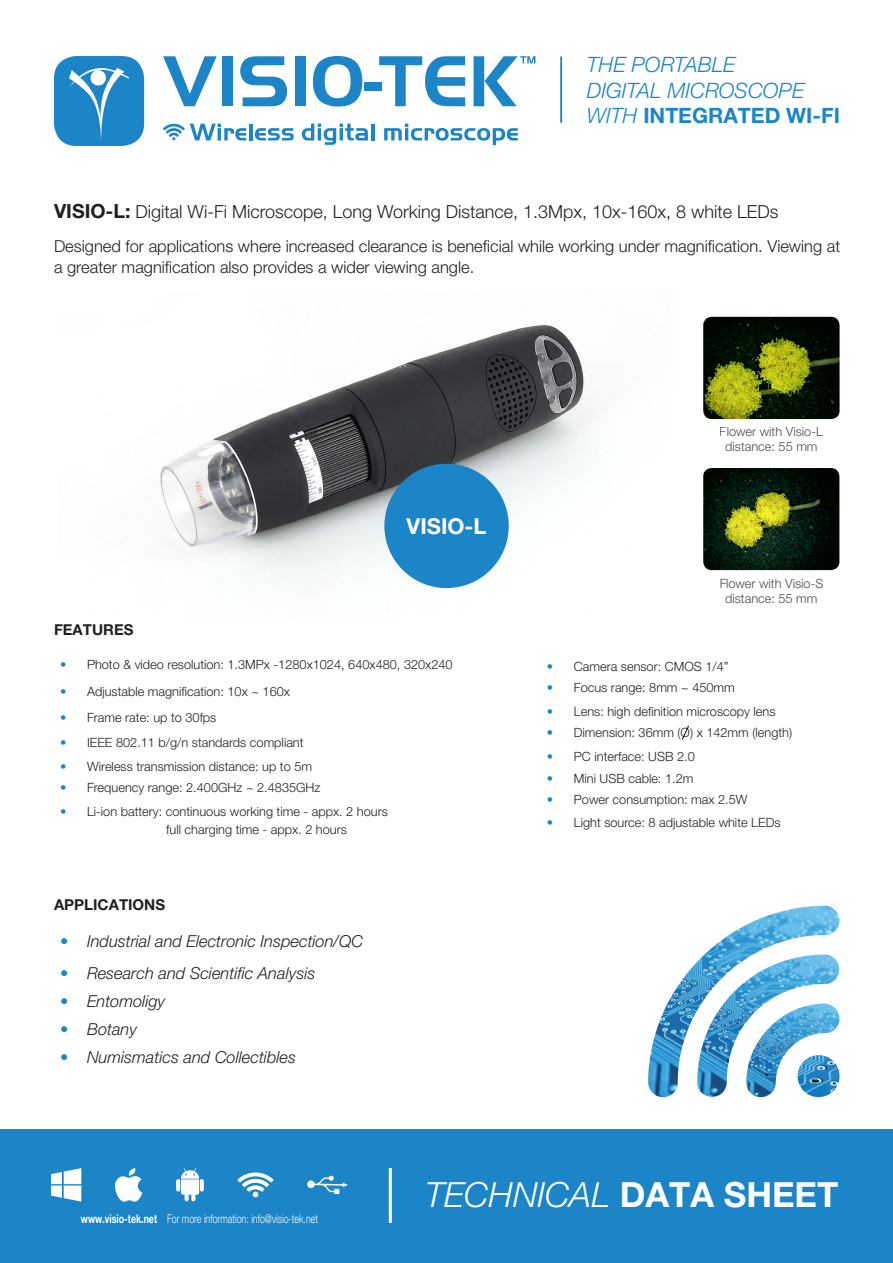
<style>
.page{position:relative;width:893px;height:1263px;background:#fff}
.page>*{position:absolute;margin:0;border:0;box-sizing:border-box;transform-origin:0 0}
.t1{font:italic 300 34.65px "Helvetica Neue LT Pro";color:#fff}
.t2{font:700 21.9px "Helvetica Neue LT Pro";color:#fff}
.t3{font:italic 300 21.15px/25.5px "Helvetica Neue LT Pro";color:#1b85c7}
.t4{font:300 18px "Helvetica Neue LT Pro";color:#231f20}
.t5{font:300 16.5px/21px "Helvetica Neue LT Pro";color:#231f20}
.t6{font:italic 300 16.5px "Helvetica Neue LT Pro";color:#231f20}
.t7{font:700 15px "Helvetica Neue LT Pro";color:#231f20}
.t8{font:300 12.75px/15.5px "Helvetica Neue LT Pro";color:#231f20;text-align:center}
.t9{font:300 12px "Helvetica Neue LT Pro";color:#fff;scale:.74 1}
.s1{font-weight:700;font-style:normal}
.s2{font-weight:700;font-size:19.5px}
.s3{color:#1b85c7}
.s4{font-weight:700}
</style>
<div class="page">
<div style="left:54px;top:56px;width:90px;height:90px;background:#1b85c7;border-radius:23px"></div>
<svg style="left:69px;top:68px;width:60px;height:72px"></svg>
<svg style="left:163px;top:56px;width:54px;height:50px"></svg>
<div style="left:222px;top:56px;width:11px;height:50px;background:#1b85c7"></div>
<svg style="left:240px;top:56px;width:47px;height:50px"></svg>
<div style="left:295px;top:56px;width:10px;height:50px;background:#1b85c7"></div>
<svg style="left:313px;top:56px;width:49px;height:51px"></svg>
<div style="left:365px;top:82px;width:17px;height:9px;background:#1b85c7"></div>
<svg style="left:379px;top:56px;width:86px;height:50px"></svg>
<hr style="left:249px;top:124px;width:3px;height:16px;background:#1b85c7">
<svg style="left:255px;top:128px;width:39px;height:12px"></svg>
<svg style="left:302px;top:124px;width:66px;height:21px"></svg>
<hr style="left:371px;top:124px;width:3px;height:16px;background:#1b85c7">
<svg style="left:384px;top:124px;width:134px;height:21px"></svg>
<svg style="left:163px;top:124px;width:83px;height:16px"></svg>
<svg style="left:474px;top:56px;width:61px;height:50px"></svg>
<hr style="left:560px;top:57px;width:2px;height:65px;background:#1b85c7">
<div style="left:0;top:1129px;width:893px;height:134px;background:#1b85c7"></div>
<hr style="left:389px;top:1168px;width:3px;height:55px;background:#fff">
<svg style="left:307px;top:1176px;width:41px;height:18px"></svg>
<svg style="left:176px;top:1179px;width:4px;height:12px"></svg>
<svg style="left:200px;top:1179px;width:4px;height:12px"></svg>
<svg style="left:181px;top:1168px;width:18px;height:33px"></svg>
<svg style="left:115px;top:1168px;width:27px;height:34px"></svg>
<svg style="left:51px;top:1168px;width:30px;height:33px"></svg>
<svg style="left:237px;top:1172px;width:37px;height:25px"></svg>
<img style="left:648px;top:906px;width:191px;height:191px">
<img style="left:795px;top:1055px;width:45px;height:43px">
<img style="left:160px;top:325px;width:437px;height:264px">
<div style="left:384px;top:464px;width:125px;height:124px;background:#1b85c7;border-radius:50%"></div>
<svg style="left:681px;top:725px;width:8px;height:15px"></svg>
<img style="left:703px;top:317px;width:136px;height:102px">
<img style="left:703px;top:468px;width:136px;height:102px">
<h3 class="t3" style="left:587px;top:52px;width:255px">THE PORTABLE<br>DIGITAL MICROSCOPE<br>WITH <span class="s1">INTEGRATED WI-FI</span></h3>
<p class="t4" style="left:54px;top:201px;width:726px"><span class="s2">VISIO-L:</span> Digital Wi-Fi Microscope, Long Working Distance, 1.3Mpx, 10x-160x, 8 white LEDs</p>
<p class="t5" style="left:54px;top:235px;width:788px">Designed for applications where increased clearance is beneficial while working under magnification. Viewing at a greater magnification also provides a wider viewing angle.</p>
<p class="t2" style="left:407px;top:512px;width:81px">VISIO-L</p>
<p class="t7" style="left:54px;top:620px;width:81px">FEATURES</p>
<p class="t8" style="left:60px;top:656px;width:394px"><span class="s3">•</span> Photo &amp; video resolution: 1.3MPx -1280x1024, 640x480, 320x240</p>
<p class="t8" style="left:60px;top:683px;width:231px"><span class="s3">•</span> Adjustable magnification: 10x ~ 160x</p>
<p class="t8" style="left:60px;top:709px;width:158px"><span class="s3">•</span> Frame rate: up to 30fps</p>
<p class="t8" style="left:60px;top:734px;width:245px"><span class="s3">•</span> IEEE 802.11 b/g/n standards compliant</p>
<p class="t8" style="left:60px;top:758px;width:254px"><span class="s3">•</span> Wireless transmission distance: up to 5m</p>
<p class="t8" style="left:60px;top:779px;width:262px"><span class="s3">•</span> Frequency range: 2.400GHz ~ 2.4835GHz</p>
<p class="t8" style="left:166px;top:802px;width:223px;line-height:18px;text-align:left;text-indent:-106px"><span class="s3">•</span> Li-ion battery: continuous working time - appx. 2 hours full charging time - appx. 2 hours</p>
<p class="t7" style="left:54px;top:895px;width:113px">APPLICATIONS</p>
<p class="t6" style="left:60px;top:931px;width:304px"><span class="s3">•</span> Industrial and Electronic Inspection/QC</p>
<p class="t6" style="left:60px;top:963px;width:257px"><span class="s3">•</span> Research and Scientific Analysis</p>
<p class="t6" style="left:60px;top:991px;width:107px"><span class="s3">•</span> Entomoligy</p>
<p class="t6" style="left:60px;top:1020px;width:79px"><span class="s3">•</span> Botany</p>
<p class="t6" style="left:60px;top:1048px;width:238px"><span class="s3">•</span> Numismatics and Collectibles</p>
<p class="t8" style="left:720px;top:424px;width:105px">Flower with Visio-L distance: 55 mm</p>
<p class="t8" style="left:719px;top:575px;width:106px">Flower with Visio-S distance: 55 mm</p>
<p class="t8" style="left:547px;top:658px;width:183px"><span class="s3">•</span> Camera sensor: CMOS 1/4”</p>
<p class="t8" style="left:547px;top:679px;width:189px"><span class="s3">•</span> Focus range: 8mm ~ 450mm</p>
<p class="t8" style="left:547px;top:703px;width:230px"><span class="s3">•</span> Lens: high definition microscopy lens</p>
<p class="t8" style="left:547px;top:724px;width:247px"><span class="s3">•</span> Dimension: 36mm (O) x 142mm (length)</p>
<p class="t8" style="left:547px;top:749px;width:149px"><span class="s3">•</span> PC interface: USB 2.0</p>
<p class="t8" style="left:547px;top:770px;width:148px"><span class="s3">•</span> Mini USB cable: 1.2m</p>
<p class="t8" style="left:547px;top:791px;width:202px"><span class="s3">•</span> Power consumption: max 2.5W</p>
<p class="t8" style="left:547px;top:815px;width:235px"><span class="s3">•</span> Light source: 8 adjustable white LEDs</p>
<p class="t9" style="left:81px;top:1211px;width:322px"><span class="s4">www.visio-tek.net</span> For more information: info@visio-tek.net</p>
<h1 class="t1" style="left:425px;top:1174px;width:415px">TECHNICAL <span class="s1">DATA SHEET</span></h1>
</div>
